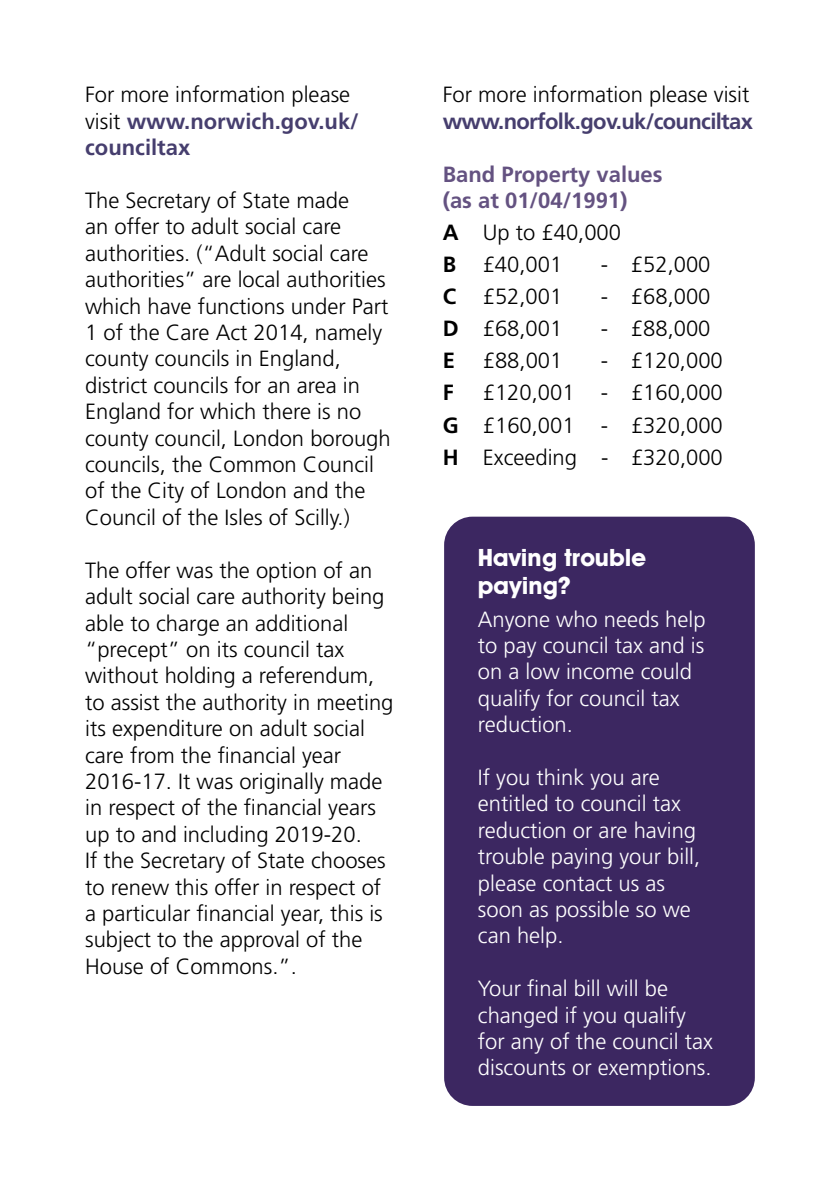
<style>
.page{position:relative;width:840px;height:1191px;background:#fff}
.page>*{position:absolute;margin:0;border:0;box-sizing:border-box;transform-origin:0 0}
.t1{font:700 24px/28.8px "Avant Garde IT Cby BT";color:#fff}
.t2{font:300 22px/26.4px "Frutiger";color:#000}
.t3{font:300 22px/26.4px "Frutiger";color:#fff}
.t4{font:700 22px/26.4px "Frutiger";color:#645281}
.t5{font:700 22px "Frutiger";letter-spacing:-.03em;color:#463e6e}
.t6{font:700 22px "Frutiger";color:#000}
.s1{font-weight:700;color:#463e6e}
.s2{font-weight:700}
</style>
<div class="page">
<div style="left:444px;top:516px;width:310px;height:590px;background:#3c2761;border-radius:28px"></div>
<p class="t2" style="left:85px;top:81px;width:275px">For more information please visit <span class="s1">www.norwich.gov.uk/ counciltax</span></p>
<p class="t2" style="left:85px;top:187px;width:307px">The Secretary of State made<br>an offer to adult social care authorities. (“Adult social care authorities” are local authorities which have functions under Part<br>1 of the Care Act 2014, namely county councils in England, district councils for an area in<br>England for which there is no county council, London borough councils, the Common Council of the City of London and the<br>Council of the Isles of Scilly.)</p>
<p class="t2" style="left:85px;top:557px;width:310px">The offer was the option of an adult social care authority being able to charge an additional “precept” on its council tax without holding a referendum, to assist the authority in meeting its expenditure on adult social care from the financial year<br>2016-17. It was originally made in respect of the financial years up to and including 2019-20.<br>If the Secretary of State chooses to renew this offer in respect of a particular financial year, this is subject to the approval of the<br>House of Commons.”.</p>
<p class="t2" style="left:442px;top:81px;width:308px">For more information please visit</p>
<p class="t5" style="left:442px;top:108px;width:311px">www.norfolk.gov.uk/counciltax</p>
<p class="t4" style="left:442px;top:160px;width:221px">Band Property values (as at 01/04/1991)</p>
<p class="t2" style="left:442px;top:216px;width:180px;line-height:32px"><span class="s2">A</span> Up to £40,000<br><span class="s2">B</span> £40,001</p>
<p class="t2" style="left:600px;top:251px;width:111px">- £52,000</p>
<p class="t2" style="left:442px;top:283px;width:121px"><span class="s2">C</span> £52,001</p>
<p class="t2" style="left:600px;top:283px;width:111px">- £68,000</p>
<p class="t2" style="left:442px;top:315px;width:121px"><span class="s2">D</span> £68,001</p>
<p class="t2" style="left:600px;top:315px;width:111px">- £88,000</p>
<p class="t6" style="left:442px;top:348px;width:14px">E</p>
<p class="t2" style="left:482px;top:347px;width:81px">£88,001</p>
<p class="t2" style="left:600px;top:347px;width:123px">- £120,000</p>
<p class="t6" style="left:442px;top:380px;width:12px">F</p>
<p class="t2" style="left:442px;top:377px;width:281px;line-height:32px;text-align:justify;text-indent:40px">£120,001 - £160,000<br><span class="s2">G</span> £160,001 - £320,000<br><span class="s2">H</span> Exceeding - £320,000</p>
<p class="t1" style="left:477px;top:542px;width:169px">Having trouble paying?</p>
<p class="t3" style="left:477px;top:605px;width:229px">Anyone who needs help to pay council tax and is on a low income could qualify for council tax reduction.</p>
<p class="t3" style="left:477px;top:764px;width:224px">If you think you are entitled to council tax reduction or are having trouble paying your bill, please contact us as soon as possible so we can help.</p>
<p class="t3" style="left:477px;top:975px;width:236px">Your final bill will be changed if you qualify for any of the council tax discounts or exemptions.</p>
</div>
